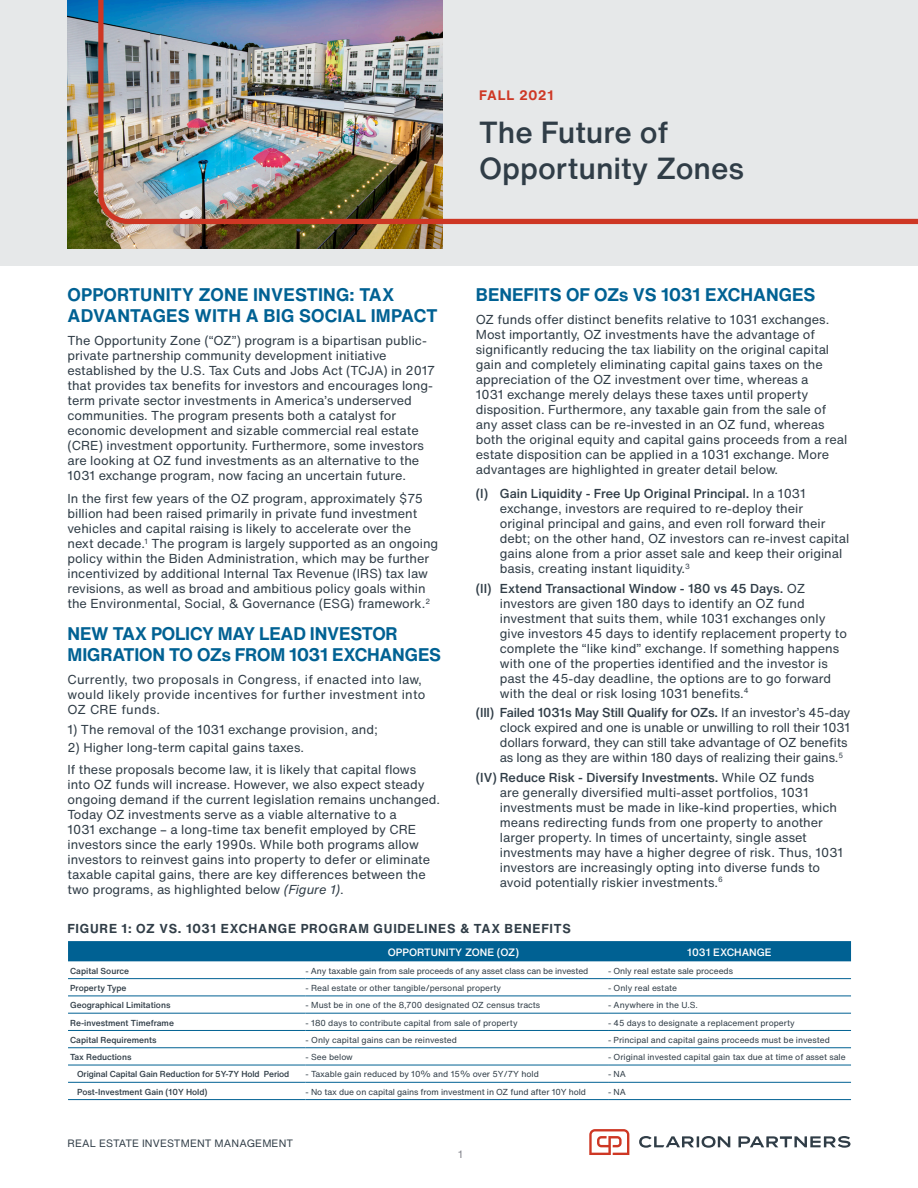
<style>
.page{position:relative;width:918px;height:1188px;background:#fff}
.page>*{position:absolute;margin:0;border:0;box-sizing:border-box;transform-origin:0 0}
.t1{font:500 30px/36px "Helvetica Now Text";color:#303d47}
.Intro{font:700 18px/21.6px "Helvetica Now Text";letter-spacing:-.01em;color:#006193}
.Intro-2{font:700 18px/21px "Helvetica Now Text";letter-spacing:.01em;color:#006193}
.Eyebrow{font:700 13.5px "Helvetica Now Text";letter-spacing:.045em;color:#ce3724}
.t2{font:12.75px/15px "Helvetica Now Text";color:#303d47}
.t3{font:12.75px/15px "Helvetica Now Text";letter-spacing:.02em;color:#303d47}
.t4{font:700 12.75px "Helvetica Now Text";letter-spacing:.06em;color:#303d47}
.t5{font:500 10.5px "Helvetica Now Text";color:#fff}
.t6{font:10.5px "Helvetica Now Text";letter-spacing:.01em;color:#303d47}
.t7{font:10.5px "Helvetica Now Text";color:#83848c}
.t8{font:8.55px "Helvetica Now Text";color:#303d47}
.t9{font:500 8.55px "Helvetica Now Text";color:#303d47}
.s1{font-style:italic}
.s2{font-weight:500}
</style>
<div class="page">
<svg style="left:589px;top:1129px;width:40px;height:26px"></svg>
<svg style="left:738px;top:1136px;width:112px;height:12px"></svg>
<svg style="left:639px;top:1136px;width:91px;height:12px"></svg>
<div style="left:0;top:0;width:918px;height:266px;background:#e6e8e9"></div>
<img style="left:68px;top:0;width:374px;height:248px">
<img style="left:96px;top:0;width:822px;height:227px">
<div style="left:68px;top:941px;width:783px;height:20px;background:#006193"></div>
<hr style="left:68px;top:978px;width:238px;height:1px;background:#006193">
<hr style="left:306px;top:978px;width:302px;height:1px;background:#006193">
<hr style="left:608px;top:978px;width:243px;height:1px;background:#006193">
<hr style="left:68px;top:996px;width:238px;height:1px;background:#006193">
<hr style="left:306px;top:996px;width:302px;height:1px;background:#006193">
<hr style="left:608px;top:996px;width:243px;height:1px;background:#006193">
<hr style="left:68px;top:1013px;width:238px;height:1px;background:#006193">
<hr style="left:306px;top:1013px;width:302px;height:1px;background:#006193">
<hr style="left:608px;top:1013px;width:243px;height:1px;background:#006193">
<hr style="left:68px;top:1030px;width:238px;height:1px;background:#006193">
<hr style="left:306px;top:1030px;width:302px;height:1px;background:#006193">
<hr style="left:608px;top:1030px;width:243px;height:1px;background:#006193">
<hr style="left:68px;top:1047px;width:238px;height:1px;background:#006193">
<hr style="left:306px;top:1047px;width:302px;height:1px;background:#006193">
<hr style="left:608px;top:1047px;width:243px;height:1px;background:#006193">
<hr style="left:68px;top:1065px;width:238px;height:1px;background:#006193">
<hr style="left:306px;top:1065px;width:302px;height:1px;background:#006193">
<hr style="left:608px;top:1065px;width:243px;height:1px;background:#006193">
<hr style="left:68px;top:1082px;width:238px;height:1px;background:#006193">
<hr style="left:306px;top:1082px;width:302px;height:1px;background:#006193">
<hr style="left:608px;top:1082px;width:243px;height:1px;background:#006193">
<hr style="left:68px;top:1099px;width:238px;height:1px;background:#006193">
<hr style="left:306px;top:1099px;width:302px;height:1px;background:#006193">
<hr style="left:608px;top:1099px;width:243px;height:1px;background:#006193">
<p class="Eyebrow" style="left:479px;top:85px;width:76px">FALL 2021</p>
<h1 class="t1" style="left:479px;top:113px;width:267px">The Future of<br>Opportunity Zones</h1>
<p class="Intro-2" style="left:68px;top:284px;width:372px">OPPORTUNITY ZONE INVESTING: TAX<br>ADVANTAGES WITH A BIG SOCIAL IMPACT</p>
<p class="t2" style="left:68px;top:333px;width:369px">The Opportunity Zone (“OZ”) program is a bipartisan public&shy;private partnership community development initiative established by the U.S. Tax Cuts and Jobs Act (TCJA) in 2017 that provides tax benefits for investors and encourages long&shy;term private sector investments in America’s underserved communities. The program presents both a catalyst for economic development and sizable commercial real estate (CRE) investment opportunity. Furthermore, some investors are looking at OZ fund investments as an alternative to the 1031 exchange program, now facing an uncertain future.</p>
<p class="t2" style="left:68px;top:491px;width:372px">In the first few years of the OZ program, approximately $75 billion had been raised primarily in private fund investment vehicles and capital raising is likely to accelerate over the next decade.<sup>1</sup> The program is largely supported as an ongoing policy within the Biden Administration, which may be further incentivized by additional Internal Tax Revenue (IRS) tax law revisions, as well as broad and ambitious policy goals within the Environmental, Social, &amp; Governance (ESG) framework.<sup>2</sup></p>
<p class="Intro" style="left:68px;top:622px;width:375px">NEW TAX POLICY MAY LEAD INVESTOR<br>MIGRATION TO OZs FROM 1031 EXCHANGES</p>
<p class="t3" style="left:68px;top:672px;width:359px">Currently, two proposals in Congress, if enacted into law, would likely provide incentives for further investment into<br>OZ CRE funds.</p>
<p class="t2" style="left:68px;top:722px;width:312px">1) The removal of the 1031 exchange provision, and;</p>
<p class="t2" style="left:68px;top:740px;width:238px">2) Higher long-term capital gains taxes.</p>
<p class="t2" style="left:68px;top:761px;width:374px">If these proposals become law, it is likely that capital flows into OZ funds will increase. However, we also expect steady ongoing demand if the current legislation remains unchanged.<br>Today OZ investments serve as a viable alternative to a<br>1031 exchange – a long-time tax benefit employed by CRE investors since the early 1990s. While both programs allow investors to reinvest gains into property to defer or eliminate taxable capital gains, there are key differences between the two programs, as highlighted below <span class="s1">(Figure 1)</span>.</p>
<p class="Intro" style="left:476px;top:284px;width:341px">BENEFITS OF OZs VS 1031 EXCHANGES</p>
<p class="t2" style="left:476px;top:311px;width:373px">OZ funds offer distinct benefits relative to 1031 exchanges.<br>Most importantly, OZ investments have the advantage of significantly reducing the tax liability on the original capital gain and completely eliminating capital gains taxes on the appreciation of the OZ investment over time, whereas a<br>1031 exchange merely delays these taxes until property disposition. Furthermore, any taxable gain from the sale of any asset class can be re-invested in an OZ fund, whereas both the original equity and capital gains proceeds from a real estate disposition can be applied in a 1031 exchange. More advantages are highlighted in greater detail below.</p>
<p class="t2" style="left:500px;top:486px;width:351px;text-indent:-24px"><span class="s2">(I) Gain Liquidity - Free Up Original Principal.</span> In a 1031 exchange, investors are required to re-deploy their original principal and gains, and even roll forward their debt; on the other hand, OZ investors can re-invest capital gains alone from a prior asset sale and keep their original basis, creating instant liquidity.<sup>3</sup></p>
<p class="t2" style="left:500px;top:580px;width:349px;text-indent:-24px"><span class="s2">(II) Extend Transactional Window - 180 vs 45 Days.</span> OZ investors are given 180 days to identify an OZ fund investment that suits them, while 1031 exchanges only give investors 45 days to identify replacement property to complete the “like kind” exchange. If something happens with one of the properties identified and the investor is past the 45-day deadline, the options are to go forward with the deal or risk losing 1031 benefits.<sup>4</sup></p>
<p class="t2" style="left:500px;top:705px;width:352px;text-indent:-24px"><span class="s2">(III) Failed 1031s May Still Qualify for OZs.</span> If an investor’s 45-day clock expired and one is unable or unwilling to roll their 1031 dollars forward, they can still take advantage of OZ benefits as long as they are within 180 days of realizing their gains.<sup>5</sup></p>
<p class="t2" style="left:500px;top:769px;width:345px;text-indent:-24px"><span class="s2">(IV) Reduce Risk - Diversify Investments.</span> While OZ funds<br>are generally diversified multi-asset portfolios, 1031 investments must be made in like-kind properties, which means redirecting funds from one property to another larger property. In times of uncertainty, single asset investments may have a higher degree of risk. Thus, 1031 investors are increasingly opting into diverse funds to avoid potentially riskier investments.<sup>6</sup></p>
<p class="t4" style="left:68px;top:918px;width:505px">FIGURE 1: OZ VS. 1031 EXCHANGE PROGRAM GUIDELINES &amp; TAX BENEFITS</p>
<h1 class="t5" style="left:388px;top:944px;width:133px">OPPORTUNITY ZONE (OZ)</h1>
<h1 class="t5" style="left:687px;top:944px;width:86px">1031 EXCHANGE</h1>
<h1 class="t9" style="left:70px;top:964px;width:61px">Capital Source</h1>
<h1 class="t8" style="left:306px;top:964px;width:284px">- Any taxable gain from sale proceeds of any asset class can be invested</h1>
<h1 class="t8" style="left:608px;top:964px;width:126px">- Only real estate sale proceeds</h1>
<h1 class="t9" style="left:70px;top:982px;width:58px">Property Type</h1>
<h1 class="t8" style="left:306px;top:982px;width:197px">- Real estate or other tangible/personal property</h1>
<h1 class="t8" style="left:608px;top:982px;width:71px">- Only real estate</h1>
<h1 class="t9" style="left:70px;top:999px;width:102px">Geographical Limitations</h1>
<h1 class="t8" style="left:306px;top:999px;width:236px">- Must be in one of the 8,700 designated OZ census tracts</h1>
<h1 class="t8" style="left:608px;top:999px;width:92px">- Anywhere in the U.S.</h1>
<h1 class="t9" style="left:70px;top:1016px;width:105px">Re-investment Timeframe</h1>
<h1 class="t8" style="left:306px;top:1016px;width:213px">- 180 days to contribute capital from sale of property</h1>
<h1 class="t8" style="left:608px;top:1016px;width:188px">- 45 days to designate a replacement property</h1>
<h1 class="t9" style="left:70px;top:1033px;width:88px">Capital Requirements</h1>
<h1 class="t8" style="left:306px;top:1033px;width:153px">- Only capital gains can be reinvested</h1>
<h1 class="t8" style="left:608px;top:1033px;width:223px">- Principal and capital gains proceeds must be invested</h1>
<h1 class="t9" style="left:70px;top:1051px;width:63px">Tax Reductions</h1>
<h1 class="t8" style="left:306px;top:1051px;width:49px">- See below</h1>
<h1 class="t8" style="left:608px;top:1051px;width:239px">- Original invested capital gain tax due at time of asset sale</h1>
<h1 class="t9" style="left:77px;top:1068px;width:214px">Original Capital Gain Reduction for 5Y-7Y Hold Period</h1>
<h1 class="t8" style="left:306px;top:1068px;width:235px">- Taxable gain reduced by 10% and 15% over 5Y/7Y hold</h1>
<h1 class="t8" style="left:608px;top:1068px;width:19px">- NA</h1>
<h1 class="t9" style="left:77px;top:1085px;width:132px">Post-Investment Gain (10Y Hold)</h1>
<h1 class="t8" style="left:306px;top:1085px;width:282px">- No tax due on capital gains from investment in OZ fund after 10Y hold</h1>
<h1 class="t8" style="left:608px;top:1085px;width:19px">- NA</h1>
<p class="t6" style="left:68px;top:1136px;width:227px">REAL ESTATE INVESTMENT MANAGEMENT</p>
<p class="t7" style="left:458px;top:1146px;width:6px">1</p>
</div>
